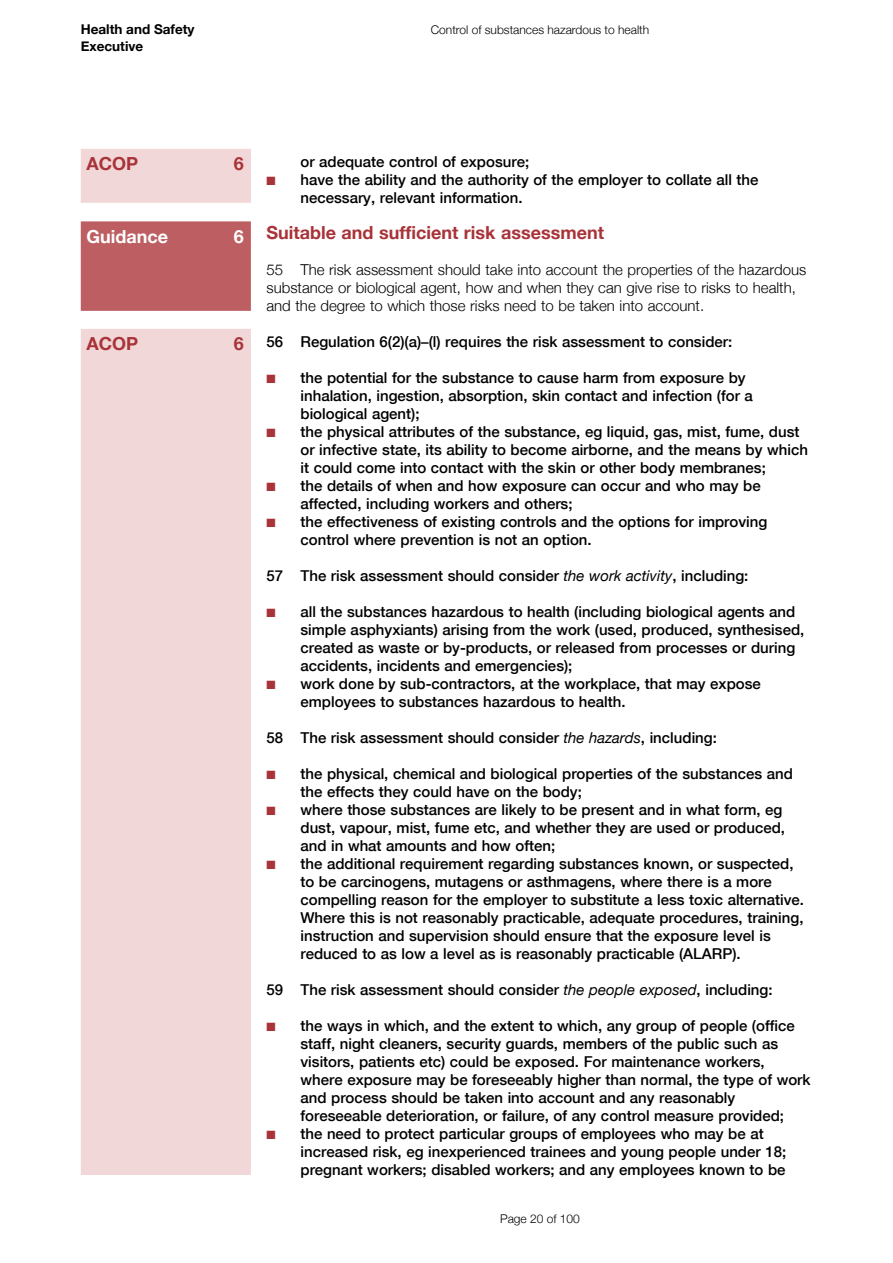
<style>
.page{position:relative;width:893px;height:1263px;background:#fff}
.page>*{position:absolute;margin:0;border:0;box-sizing:border-box;transform-origin:0 0}
.t1{font:700 18px "Helvetica Neue";color:#a83339}
.t2{font:700 18px "Helvetica Neue";color:#fff}
.t3{font:500 15px/18px "Helvetica Neue";color:#000}
.t4{font:300 15px/18px "Helvetica Neue";color:#000}
.t5{font:700 13.5px/16.5px "Helvetica Neue";color:#000}
.t6{font:300 12px "Helvetica Neue";color:#000}
.s1{color:#a83339}
.s2{font-weight:400;font-style:italic}
</style>
<div class="page">
<div style="left:82px;top:222px;width:168px;height:88px;background:#bd5e62"></div>
<div style="left:81px;top:221px;width:170px;height:90px;border:2px solid #bd5e62"></div>
<div style="left:82px;top:150px;width:168px;height:52px;background:#f1d7d8"></div>
<div style="left:81px;top:149px;width:170px;height:54px;border:2px solid #f1d7d8"></div>
<div style="left:82px;top:330px;width:168px;height:844px;background:#f1d7d8"></div>
<div style="left:81px;top:329px;width:170px;height:846px;border:2px solid #f1d7d8"></div>
<p class="t5" style="left:81px;top:22px;width:115px">Health and Safety<br>Executive</p>
<p class="t6" style="left:431px;top:20px;width:220px">Control of substances hazardous to health</p>
<p class="t1" style="left:87px;top:149px;width:53px">ACOP</p>
<p class="t1" style="left:234px;top:149px;width:12px">6</p>
<p class="t2" style="left:87px;top:222px;width:83px">Guidance</p>
<p class="t2" style="left:234px;top:222px;width:12px">6</p>
<p class="t1" style="left:87px;top:329px;width:53px">ACOP</p>
<p class="t1" style="left:234px;top:329px;width:12px">6</p>
<p class="t3" style="left:300px;top:152px;width:230px">or adequate control of exposure;</p>
<p class="t3" style="left:300px;top:170px;width:459px;text-indent:-34px"><span class="s1">■</span> have the ability and the authority of the employer to collate all the necessary, relevant information.</p>
<h2 class="t1" style="left:266px;top:218px;width:339px">Suitable and sufficient risk assessment</h2>
<p class="t4" style="left:266px;top:260px;width:541px">55 The risk assessment should take into account the properties of the hazardous substance or biological agent, how and when they can give rise to risks to health, and the degree to which those risks need to be taken into account.</p>
<p class="t3" style="left:266px;top:332px;width:467px">56 Regulation 6(2)(a)–(l) requires the risk assessment to consider:</p>
<p class="t3" style="left:300px;top:368px;width:454px;text-indent:-34px"><span class="s1">■</span> the potential for the substance to cause harm from exposure by inhalation, ingestion, absorption, skin contact and infection (for a biological agent);</p>
<p class="t3" style="left:300px;top:422px;width:509px;text-indent:-34px"><span class="s1">■</span> the physical attributes of the substance, eg liquid, gas, mist, fume, dust or infective state, its ability to become airborne, and the means by which it could come into contact with the skin or other body membranes;</p>
<p class="t3" style="left:300px;top:476px;width:462px;text-indent:-34px"><span class="s1">■</span> the details of when and how exposure can occur and who may be affected, including workers and others;</p>
<p class="t3" style="left:300px;top:512px;width:468px;text-indent:-34px"><span class="s1">■</span> the effectiveness of existing controls and the options for improving control where prevention is not an option.</p>
<p class="t3" style="left:266px;top:566px;width:483px">57 The risk assessment should consider <span class="s2">the work activity</span>, including:</p>
<p class="t3" style="left:300px;top:602px;width:505px;text-indent:-34px"><span class="s1">■</span> all the substances hazardous to health (including biological agents and simple asphyxiants) arising from the work (used, produced, synthesised, created as waste or by-products, or released from processes or during accidents, incidents and emergencies);</p>
<p class="t3" style="left:300px;top:674px;width:462px;text-indent:-34px"><span class="s1">■</span> work done by sub-contractors, at the workplace, that may expose employees to substances hazardous to health.</p>
<p class="t3" style="left:266px;top:728px;width:452px">58 The risk assessment should consider <span class="s2">the hazards</span>, including:</p>
<p class="t3" style="left:300px;top:764px;width:494px;text-indent:-34px"><span class="s1">■</span> the physical, chemical and biological properties of the substances and the effects they could have on the body;</p>
<p class="t3" style="left:300px;top:800px;width:486px;text-indent:-34px"><span class="s1">■</span> where those substances are likely to be present and in what form, eg dust, vapour, mist, fume etc, and whether they are used or produced, and in what amounts and how often;</p>
<p class="t3" style="left:300px;top:854px;width:505px;text-indent:-34px"><span class="s1">■</span> the additional requirement regarding substances known, or suspected, to be carcinogens, mutagens or asthmagens, where there is a more compelling reason for the employer to substitute a less toxic alternative.<br>Where this is not reasonably practicable, adequate procedures, training, instruction and supervision should ensure that the exposure level is reduced to as low a level as is reasonably practicable (ALARP).</p>
<p class="t3" style="left:266px;top:980px;width:508px">59 The risk assessment should consider <span class="s2">the people exposed</span>, including:</p>
<p class="t3" style="left:300px;top:1016px;width:512px;text-indent:-34px"><span class="s1">■</span> the ways in which, and the extent to which, any group of people (office staff, night cleaners, security guards, members of the public such as visitors, patients etc) could be exposed. For maintenance workers, where exposure may be foreseeably higher than normal, the type of work and process should be taken into account and any reasonably foreseeable deterioration, or failure, of any control measure provided;</p>
<p class="t3" style="left:300px;top:1124px;width:487px;text-indent:-34px"><span class="s1">■</span> the need to protect particular groups of employees who may be at increased risk, eg inexperienced trainees and young people under 18; pregnant workers; disabled workers; and any employees known to be</p>
<p class="t6" style="left:500px;top:1208px;width:81px">Page 20 of 100</p>
</div>
